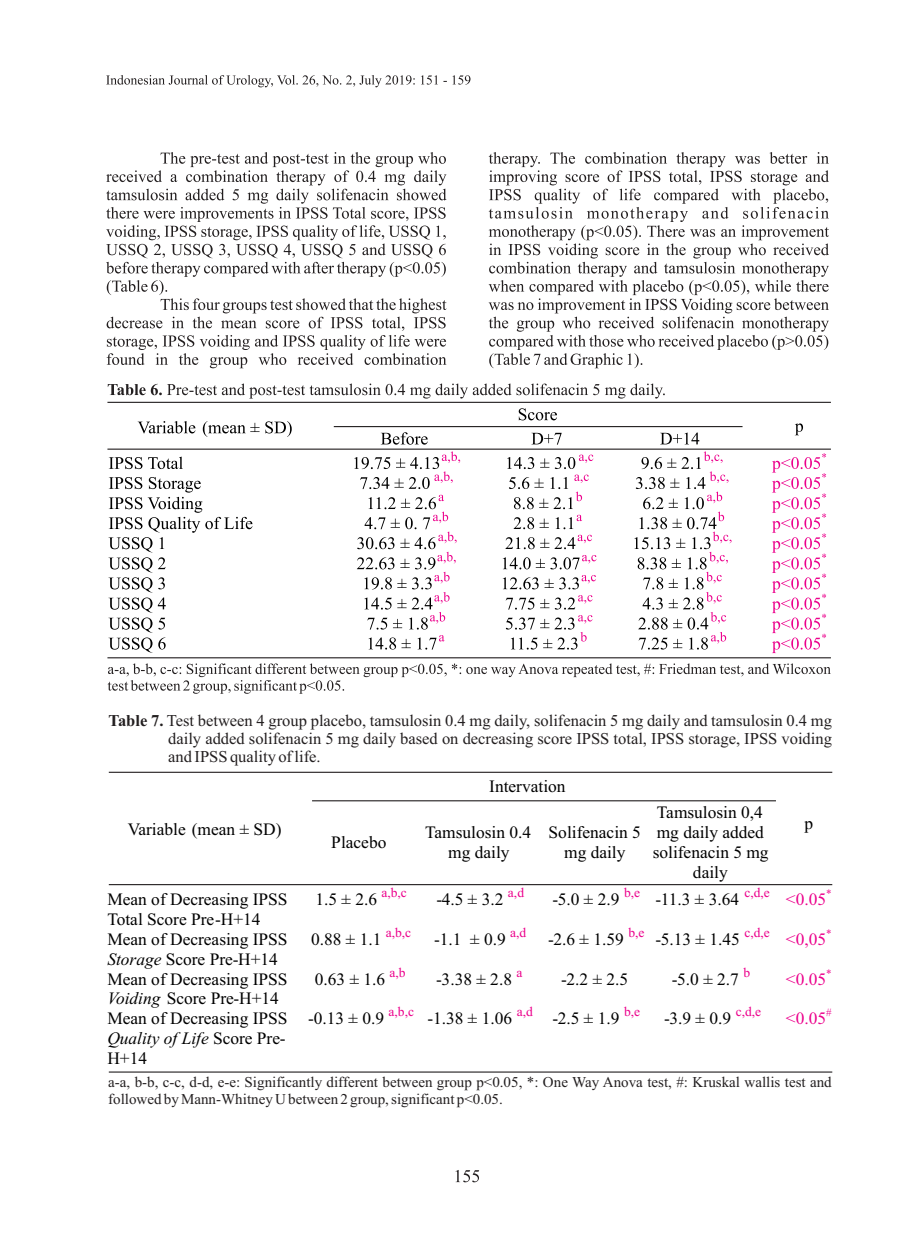
<style>
.page{position:relative;width:915px;height:1234px;background:#fff}
.page>*{position:absolute;margin:0;border:0;box-sizing:border-box;transform-origin:0 0}
.t1{font:17.4px/19.8px "Times New Roman";color:#000;text-align:center}
.t2{font:17.4px "Times New Roman";color:#ec008c}
.t3{font:16.5px/18.3px "Times New Roman";color:#231f20;text-align:justify}
.t4{font:15px/16.6px "Times New Roman";color:#231f20}
.t5{font:13.5px "Times New Roman";color:#ec008c}
.t6{font:10.95px "Times New Roman";color:#ec008c}
.s1{font-weight:700}
.s2{font-style:italic}
</style>
<div class="page">
<svg style="left:455px;top:1170px;width:24px;height:11px"></svg>
<svg style="left:106px;top:152px;width:340px;height:216px"></svg>
<hr style="left:107px;top:657px;width:723px;height:1px;background:#231f20">
<svg style="left:108px;top:383px;width:556px;height:15px"></svg>
<svg style="left:138px;top:421px;width:57px;height:12px"></svg>
<svg style="left:203px;top:421px;width:88px;height:16px"></svg>
<svg style="left:518px;top:408px;width:39px;height:12px"></svg>
<svg style="left:795px;top:423px;width:7px;height:12px"></svg>
<svg style="left:381px;top:432px;width:46px;height:12px"></svg>
<svg style="left:531px;top:432px;width:30px;height:12px"></svg>
<svg style="left:660px;top:432px;width:39px;height:12px"></svg>
<svg style="left:109px;top:456px;width:74px;height:13px"></svg>
<svg style="left:505px;top:454px;width:88px;height:95px"></svg>
<svg style="left:502px;top:555px;width:94px;height:14px"></svg>
<svg style="left:502px;top:575px;width:94px;height:14px"></svg>
<svg style="left:505px;top:595px;width:87px;height:14px"></svg>
<svg style="left:354px;top:451px;width:106px;height:178px"></svg>
<svg style="left:108px;top:477px;width:144px;height:175px"></svg>
<svg style="left:368px;top:637px;width:42px;height:12px"></svg>
<svg style="left:417px;top:635px;width:27px;height:14px"></svg>
<svg style="left:505px;top:615px;width:87px;height:34px"></svg>
<svg style="left:634px;top:451px;width:97px;height:198px"></svg>
<svg style="left:772px;top:453px;width:53px;height:200px"></svg>
<hr style="left:107px;top:448px;width:723px;height:1px;background:#231f20">
<hr style="left:333px;top:426px;width:409px;height:1px;background:#231f20">
<hr style="left:107px;top:401px;width:723px;height:2px;background:#231f20">
<svg style="left:108px;top:663px;width:722px;height:30px"></svg>
<svg style="left:488px;top:152px;width:340px;height:216px"></svg>
<hr style="left:109px;top:1071px;width:723px;height:1px;background:#231f20">
<hr style="left:109px;top:883px;width:723px;height:2px;background:#231f20">
<hr style="left:312px;top:800px;width:463px;height:1px;background:#231f20">
<hr style="left:109px;top:771px;width:723px;height:1px;background:#231f20">
<svg style="left:106px;top:75px;width:364px;height:12px"></svg>
<p class="t3" style="left:168px;top:712px;width:665px;text-indent:-60px"><span class="s1">Table 7.</span> Test between 4 group placebo, tamsulosin 0.4 mg daily, solifenacin 5 mg daily and tamsulosin 0.4 mg daily added solifenacin 5 mg daily based on decreasing score IPSS total, IPSS storage, IPSS voiding and IPSS quality of life.</p>
<p class="t1" style="left:128px;top:821px;width:155px">Variable (mean ± SD)</p>
<p class="t1" style="left:489px;top:778px;width:78px">Intervation</p>
<p class="t1" style="left:331px;top:834px;width:57px">Placebo</p>
<p class="t1" style="left:425px;top:824px;width:107px">Tamsulosin 0.4 mg daily</p>
<p class="t1" style="left:548px;top:824px;width:94px">Solifenacin 5 mg daily</p>
<p class="t1" style="left:652px;top:804px;width:117px">Tamsulosin 0,4 mg daily added solifenacin 5 mg daily</p>
<p class="t1" style="left:804px;top:814px;width:10px">p</p>
<p class="t1" style="left:107px;top:890px;width:182px;text-align:left">Mean of Decreasing IPSS<br>Total Score Pre-H+14</p>
<p class="t1" style="left:315px;top:890px;width:63px">1.5 ± 2.6</p>
<p class="t5" style="left:381px;top:887px;width:27px">a,b,c</p>
<p class="t1" style="left:436px;top:890px;width:69px">-4.5 ± 3.2</p>
<p class="t5" style="left:508px;top:887px;width:18px">a,d</p>
<p class="t1" style="left:552px;top:890px;width:69px">-5.0 ± 2.9</p>
<p class="t5" style="left:624px;top:887px;width:18px">b,e</p>
<p class="t1" style="left:655px;top:890px;width:85px">-11.3 ± 3.64</p>
<p class="t5" style="left:744px;top:887px;width:27px">c,d,e</p>
<p class="t2" style="left:785px;top:892px;width:42px">&lt;0.05</p>
<p class="t6" style="left:825px;top:889px;width:7px">*</p>
<p class="t1" style="left:107px;top:930px;width:182px;text-align:left">Mean of Decreasing IPSS<br><span class="s2">Storage</span> Score Pre-H+14</p>
<p class="t1" style="left:311px;top:930px;width:72px">0.88 ± 1.1</p>
<p class="t5" style="left:385px;top:927px;width:27px">a,b,c</p>
<p class="t1" style="left:434px;top:930px;width:73px">-1.1 ± 0.9</p>
<p class="t5" style="left:510px;top:927px;width:18px">a,d</p>
<p class="t1" style="left:548px;top:930px;width:77px">-2.6 ± 1.59</p>
<p class="t5" style="left:628px;top:927px;width:18px">b,e</p>
<p class="t1" style="left:655px;top:930px;width:86px">-5.13 ± 1.45</p>
<p class="t5" style="left:744px;top:927px;width:27px">c,d,e</p>
<p class="t2" style="left:785px;top:932px;width:42px">&lt;0,05</p>
<p class="t6" style="left:825px;top:928px;width:7px">*</p>
<p class="t1" style="left:107px;top:970px;width:182px;text-align:left">Mean of Decreasing IPSS<br><span class="s2">Voiding</span> Score Pre-H+14</p>
<p class="t1" style="left:315px;top:970px;width:72px">0.63 ± 1.6</p>
<p class="t5" style="left:389px;top:967px;width:18px">a,b</p>
<p class="t1" style="left:436px;top:970px;width:77px">-3.38 ± 2.8</p>
<p class="t5" style="left:516px;top:967px;width:7px">a</p>
<p class="t1" style="left:561px;top:970px;width:69px">-2.2 ± 2.5</p>
<p class="t1" style="left:671px;top:970px;width:69px">-5.0 ± 2.7</p>
<p class="t5" style="left:743px;top:967px;width:8px">b</p>
<p class="t6" style="left:825px;top:968px;width:7px">*</p>
<p class="t2" style="left:785px;top:972px;width:42px">&lt;0.05</p>
<p class="t1" style="left:107px;top:1009px;width:182px;text-align:justify">Mean of Decreasing IPSS <span class="s2">Quality of Life</span> Score Pre-H+14</p>
<p class="t1" style="left:308px;top:1009px;width:77px">-0.13 ± 0.9</p>
<p class="t5" style="left:388px;top:1006px;width:27px">a,b,c</p>
<p class="t1" style="left:427px;top:1009px;width:86px">-1.38 ± 1.06</p>
<p class="t5" style="left:516px;top:1006px;width:18px">a,d</p>
<p class="t1" style="left:552px;top:1009px;width:69px">-2.5 ± 1.9</p>
<p class="t5" style="left:624px;top:1006px;width:18px">b,e</p>
<p class="t1" style="left:663px;top:1009px;width:69px">-3.9 ± 0.9</p>
<p class="t5" style="left:735px;top:1006px;width:27px">c,d,e</p>
<p class="t2" style="left:785px;top:1011px;width:42px">&lt;0.05</p>
<p class="t6" style="left:825px;top:1008px;width:7px">#</p>
<p class="t4" style="left:108px;top:1074px;width:724px">a-a, b-b, c-c, d-d, e-e: Significantly different between group p&lt;0.05, *: One Way Anova test, #: Kruskal wallis test and followed by Mann-Whitney U between 2 group, significant p&lt;0.05.</p>
</div>
